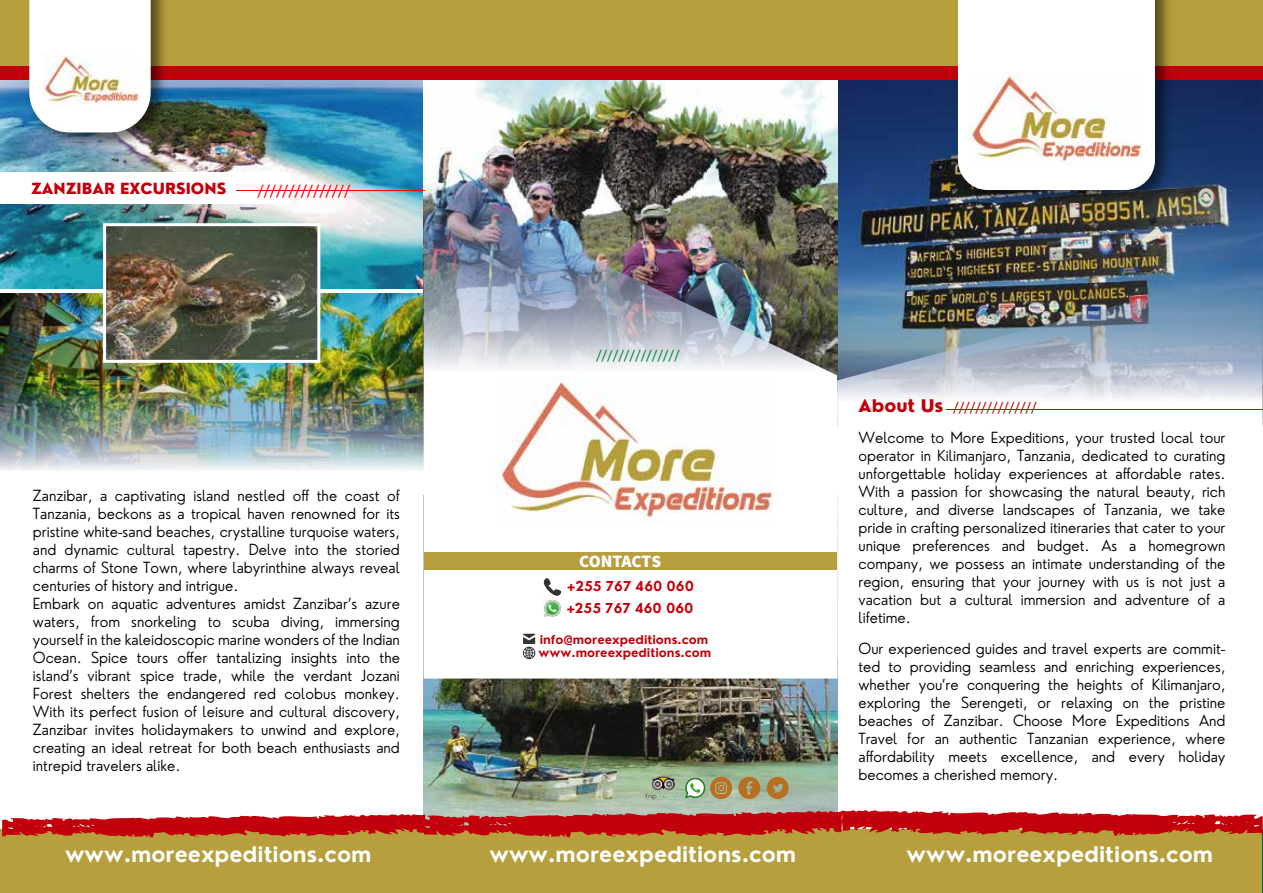
<style>
.page{position:relative;width:1263px;height:893px;background:#fff}
.page>*{position:absolute;margin:0;border:0;box-sizing:border-box;transform-origin:0 0}
.t1{font:700 21px "Nourd";color:#fff}
.t2{font:18px "Myriad Pro";color:#f00}
.t3{font:900 17.4px "Source Sans Pro";letter-spacing:-.01em;color:#fff}
.t4{font:16.2px "Myriad Pro";color:#c2000b}
.t5{font:16.2px "Myriad Pro";color:#008837}
.t6{font:300 15px/18px "Nourd";color:#000;text-align:justify}
.t7{font:800 15px "Nourd";color:#c2000b}
.t8{font:700 13.35px "Nourd";color:#c2000b}
.t9{font:700 11.85px/13.5px "Nourd";color:#c2000b}
.s1{font-family:"Nourd";font-weight:800;font-size:16.95px}
</style>
<div class="page">
<img style="left:0;top:293px;width:423px;height:87px">
<img style="left:0;top:380px;width:424px;height:236px">
<img style="left:0;top:80px;width:424px;height:209px">
<img style="left:424px;top:679px;width:413px;height:130px">
<img style="left:837px;top:80px;width:426px;height:187px">
<img style="left:432px;top:80px;width:405px;height:98px">
<div style="left:0;top:66px;width:1263px;height:14px;background:#c2000b"></div>
<div style="left:0;top:0;width:1263px;height:66px;background:#b69f3c"></div>
<svg style="left:837px;top:267px;width:426px;height:392px"></svg>
<img style="left:952px;top:0;width:224px;height:210px">
<div style="left:958px;top:0;width:197px;height:190px;background:#fff"></div>
<div style="left:835px;top:829px;width:428px;height:64px;background:#b69f3c"></div>
<hr style="left:1262px;top:829px;width:1px;height:64px;background:#105929">
<div style="left:420px;top:829px;width:421px;height:64px;background:#b69f3c"></div>
<div style="left:0;top:829px;width:424px;height:64px;background:#b69f3c"></div>
<svg style="left:2px;top:809px;width:1261px;height:29px"></svg>
<img style="left:23px;top:0;width:149px;height:152px">
<svg style="left:29px;top:0;width:122px;height:132px"></svg>
<img style="left:968px;top:72px;width:175px;height:93px">
<img style="left:43px;top:54px;width:97px;height:51px">
<hr style="left:946px;top:410px;width:317px;height:1px;background:#c2000b">
<img style="left:424px;top:178px;width:413px;height:501px">
<svg style="left:544px;top:578px;width:17px;height:18px"></svg>
<img style="left:544px;top:600px;width:18px;height:18px">
<svg style="left:738px;top:777px;width:22px;height:22px"></svg>
<svg style="left:767px;top:777px;width:22px;height:22px"></svg>
<img style="left:636px;top:770px;width:52px;height:35px">
<svg style="left:683px;top:777px;width:49px;height:22px"></svg>
<img style="left:496px;top:375px;width:281px;height:149px">
<img style="left:107px;top:227px;width:209px;height:132px">
<div style="left:103px;top:223px;width:217px;height:140px;border:3px solid #fff"></div>
<div style="left:0;top:172px;width:290px;height:31px;background:#fff"></div>
<hr style="left:236px;top:191px;width:189px;height:1px;background:#f00">
<svg style="left:523px;top:634px;width:12px;height:25px"></svg>
<div style="left:425px;top:552px;width:412px;height:17px;background:#b69f3c"></div>
<p class="t7" style="left:31px;top:179px;width:197px">ZANZIBAR EXCURSIONS</p>
<p class="t2" style="left:258px;top:179px;width:94px">///////////////</p>
<p class="t6" style="left:33px;top:487px;width:369px;text-align:left">Zanzibar, a captivating island nestled off the coast of Tanzania, beckons as a tropical haven renowned for its pristine white-sand beaches, crystalline turquoise waters, and dynamic cultural tapestry. Delve into the storied charms of Stone Town, where labyrinthine always reveal centuries of history and intrigue.<br>Embark on aquatic adventures amidst Zanzibar’s azure waters, from snorkeling to scuba diving, immersing yourself in the kaleidoscopic marine wonders of the Indian Ocean. Spice tours offer tantalizing insights into the island’s vibrant spice trade, while the verdant Jozani Forest shelters the endangered red colobus monkey.<br>With its perfect fusion of leisure and cultural discovery, Zanzibar invites holidaymakers to unwind and explore, creating an ideal retreat for both beach enthusiasts and intrepid travelers alike.</p>
<p class="t5" style="left:596px;top:346px;width:85px">///////////////</p>
<p class="t3" style="left:579px;top:549px;width:84px">CONTACTS</p>
<p class="t8" style="left:567px;top:578px;width:128px">+255 767 460 060</p>
<p class="t8" style="left:567px;top:600px;width:128px">+255 767 460 060</p>
<p class="t9" style="left:538px;top:633px;width:174px">info@moreexpeditions.com www.moreexpeditions.com</p>
<p class="t4" style="left:858px;top:398px;width:180px"><span class="s1">About Us</span> ///////////////</p>
<p class="t6" style="left:858px;top:429px;width:369px">Welcome to More Expeditions, your trusted local tour operator in Kilimanjaro, Tanzania, dedicated to curating unforgettable holiday experiences at affordable rates.<br>With a passion for showcasing the natural beauty, rich culture, and diverse landscapes of Tanzania, we take pride in crafting personalized itineraries that cater to your unique preferences and budget. As a homegrown company, we possess an intimate understanding of the region, ensuring that your journey with us is not just a vacation but a cultural immersion and adventure of a lifetime.</p>
<p class="t6" style="left:858px;top:640px;width:369px">Our experienced guides and travel experts are commit&shy;ted to providing seamless and enriching experiences, whether you’re conquering the heights of Kilimanjaro, exploring the Serengeti, or relaxing on the pristine beaches of Zanzibar. Choose More Expeditions And Travel for an authentic Tanzanian experience, where affordability meets excellence, and every holiday becomes a cherished memory.</p>
<h1 class="t1" style="left:65px;top:842px;width:308px">www.moreexpeditions.com</h1>
<h1 class="t1" style="left:489px;top:842px;width:308px">www.moreexpeditions.com</h1>
<h1 class="t1" style="left:906px;top:842px;width:308px">www.moreexpeditions.com</h1>
</div>
